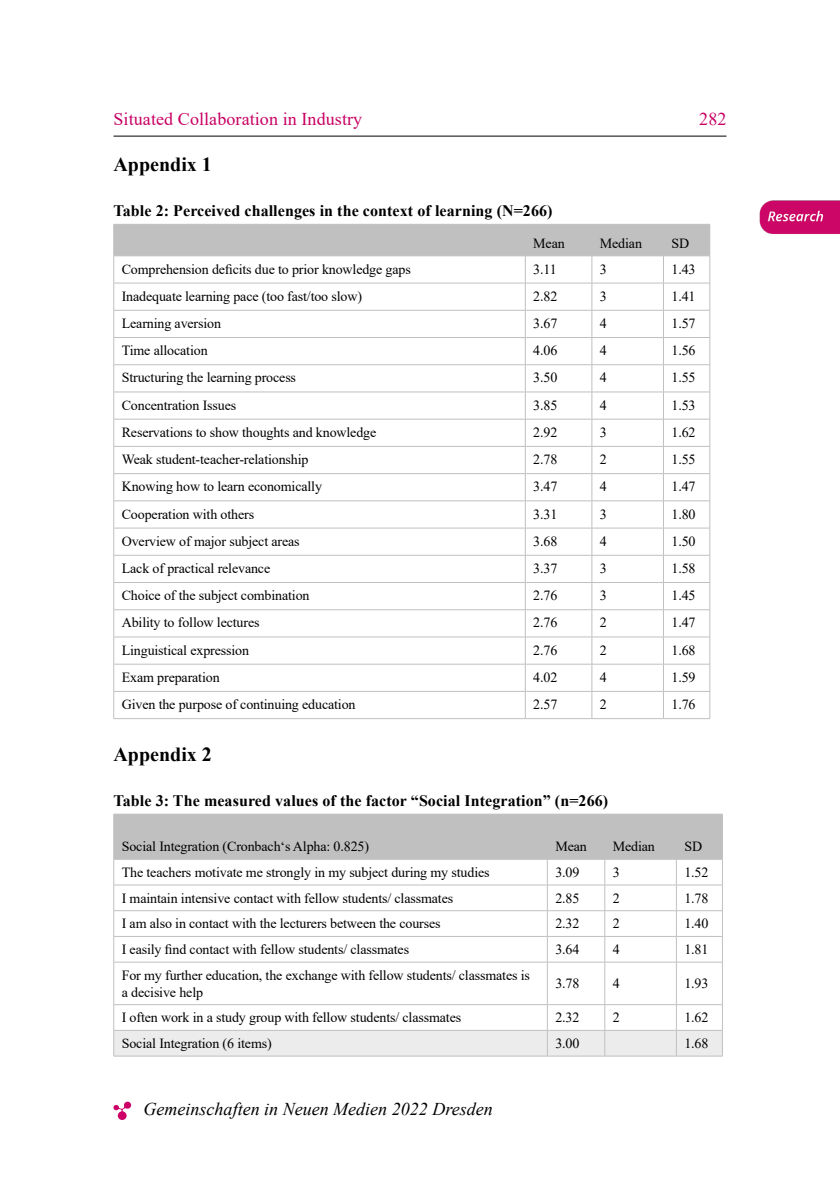
<style>
.page{position:relative;width:840px;height:1191px;background:#fff}
.page>*{position:absolute;margin:0;border:0;box-sizing:border-box;transform-origin:0 0}
.t1{font:700 20px "Times New Roman";color:#000}
.t2{font:18px "Times New Roman PS Italic MT2";color:#000}
.t3{font:18px "Times New Roman PSMT2";letter-spacing:.005em;color:#c80063}
.t4{font:18px "Times New Roman";color:#c80063}
.t5{font:16px "Times New Roman PS Bold MT2";letter-spacing:.005em;color:#000}
.t6{font:14px/16.8px "Times New Roman";letter-spacing:-.01em;color:#000}
</style>
<div class="page">
<svg style="left:113px;top:224px;width:597px;height:494px"></svg>
<hr style="left:113px;top:718px;width:412px;height:1px;background:#c0c0c0">
<hr style="left:525px;top:718px;width:66px;height:1px;background:#c0c0c0">
<hr style="left:591px;top:718px;width:72px;height:1px;background:#c0c0c0">
<hr style="left:663px;top:718px;width:46px;height:1px;background:#c0c0c0">
<hr style="left:113px;top:224px;width:412px;height:1px;background:#c0c0c0">
<hr style="left:113px;top:225px;width:1px;height:31px;background:#c0c0c0">
<hr style="left:525px;top:224px;width:66px;height:1px;background:#c0c0c0">
<hr style="left:591px;top:224px;width:72px;height:1px;background:#c0c0c0">
<hr style="left:663px;top:224px;width:46px;height:1px;background:#c0c0c0">
<hr style="left:709px;top:225px;width:1px;height:31px;background:#c0c0c0">
<hr style="left:113px;top:255px;width:412px;height:1px;background:#c0c0c0">
<hr style="left:525px;top:255px;width:66px;height:1px;background:#c0c0c0">
<hr style="left:591px;top:255px;width:72px;height:1px;background:#c0c0c0">
<hr style="left:663px;top:255px;width:46px;height:1px;background:#c0c0c0">
<svg style="left:113px;top:814px;width:609px;height:147px"></svg>
<hr style="left:113px;top:961px;width:434px;height:1px;background:#c0c0c0">
<hr style="left:113px;top:962px;width:1px;height:42px;background:#c0c0c0">
<hr style="left:547px;top:961px;width:57px;height:1px;background:#c0c0c0">
<hr style="left:546px;top:962px;width:1px;height:42px;background:#c0c0c0">
<hr style="left:604px;top:961px;width:72px;height:1px;background:#c0c0c0">
<hr style="left:604px;top:962px;width:1px;height:42px;background:#c0c0c0">
<hr style="left:676px;top:961px;width:46px;height:1px;background:#c0c0c0">
<hr style="left:675px;top:962px;width:1px;height:42px;background:#c0c0c0">
<hr style="left:721px;top:962px;width:1px;height:42px;background:#c0c0c0">
<hr style="left:113px;top:1004px;width:434px;height:1px;background:#c0c0c0">
<hr style="left:547px;top:1004px;width:57px;height:1px;background:#c0c0c0">
<hr style="left:604px;top:1004px;width:72px;height:1px;background:#c0c0c0">
<hr style="left:676px;top:1004px;width:46px;height:1px;background:#c0c0c0">
<hr style="left:113px;top:859px;width:434px;height:1px;background:#c0c0c0">
<hr style="left:547px;top:859px;width:57px;height:1px;background:#c0c0c0">
<hr style="left:604px;top:859px;width:72px;height:1px;background:#c0c0c0">
<hr style="left:676px;top:859px;width:46px;height:1px;background:#c0c0c0">
<svg style="left:113px;top:1005px;width:609px;height:50px"></svg>
<hr style="left:113px;top:1055px;width:434px;height:1px;background:#c0c0c0">
<hr style="left:547px;top:1055px;width:57px;height:1px;background:#c0c0c0">
<hr style="left:604px;top:1055px;width:72px;height:1px;background:#c0c0c0">
<hr style="left:676px;top:1055px;width:46px;height:1px;background:#c0c0c0">
<hr style="left:113px;top:136px;width:613px;height:1px;background:#000">
<svg style="left:113px;top:1101px;width:18px;height:19px"></svg>
<img style="left:759px;top:200px;width:80px;height:34px">
<p class="t3" style="left:113px;top:107px;width:250px">Situated Collaboration in Industry</p>
<p class="t4" style="left:698px;top:107px;width:29px">282</p>
<h1 class="t1" style="left:113px;top:150px;width:100px">Appendix 1</h1>
<p class="t5" style="left:113px;top:199px;width:440px">Table 2: Perceived challenges in the context of learning (N=266)</p>
<p class="t6" style="left:533px;top:234px;width:33px">Mean</p>
<p class="t6" style="left:599px;top:234px;width:44px">Median</p>
<p class="t6" style="left:671px;top:234px;width:19px">SD</p>
<p class="t6" style="left:122px;top:260px;width:290px">Comprehension deficits due to prior knowledge gaps</p>
<p class="t6" style="left:533px;top:260px;width:25px">3.11</p>
<p class="t6" style="left:599px;top:260px;width:8px">3</p>
<p class="t6" style="left:671px;top:260px;width:26px">1.43</p>
<p class="t6" style="left:122px;top:287px;width:242px">Inadequate learning pace (too fast/too slow)</p>
<p class="t6" style="left:533px;top:287px;width:26px">2.82</p>
<p class="t6" style="left:599px;top:287px;width:8px">3</p>
<p class="t6" style="left:671px;top:287px;width:26px">1.41</p>
<p class="t6" style="left:122px;top:314px;width:101px">Learning aversion</p>
<p class="t6" style="left:533px;top:314px;width:26px">3.67</p>
<p class="t6" style="left:599px;top:314px;width:8px">4</p>
<p class="t6" style="left:671px;top:314px;width:26px">1.57</p>
<p class="t6" style="left:122px;top:342px;width:87px">Time allocation</p>
<p class="t6" style="left:533px;top:342px;width:26px">4.06</p>
<p class="t6" style="left:599px;top:342px;width:8px">4</p>
<p class="t6" style="left:671px;top:342px;width:26px">1.56</p>
<p class="t6" style="left:122px;top:369px;width:176px">Structuring the learning process</p>
<p class="t6" style="left:533px;top:369px;width:26px">3.50</p>
<p class="t6" style="left:599px;top:369px;width:8px">4</p>
<p class="t6" style="left:671px;top:369px;width:26px">1.55</p>
<p class="t6" style="left:122px;top:396px;width:116px">Concentration Issues</p>
<p class="t6" style="left:533px;top:396px;width:26px">3.85</p>
<p class="t6" style="left:599px;top:396px;width:8px">4</p>
<p class="t6" style="left:671px;top:396px;width:26px">1.53</p>
<p class="t6" style="left:122px;top:423px;width:256px">Reservations to show thoughts and knowledge</p>
<p class="t6" style="left:533px;top:423px;width:26px">2.92</p>
<p class="t6" style="left:599px;top:423px;width:8px">3</p>
<p class="t6" style="left:671px;top:423px;width:26px">1.62</p>
<p class="t6" style="left:122px;top:450px;width:188px">Weak student-teacher-relationship</p>
<p class="t6" style="left:533px;top:450px;width:26px">2.78</p>
<p class="t6" style="left:599px;top:450px;width:8px">2</p>
<p class="t6" style="left:671px;top:450px;width:26px">1.55</p>
<p class="t6" style="left:122px;top:478px;width:202px">Knowing how to learn economically</p>
<p class="t6" style="left:533px;top:478px;width:26px">3.47</p>
<p class="t6" style="left:599px;top:478px;width:8px">4</p>
<p class="t6" style="left:671px;top:478px;width:26px">1.47</p>
<p class="t6" style="left:122px;top:505px;width:134px">Cooperation with others</p>
<p class="t6" style="left:533px;top:505px;width:26px">3.31</p>
<p class="t6" style="left:599px;top:505px;width:8px">3</p>
<p class="t6" style="left:671px;top:505px;width:26px">1.80</p>
<p class="t6" style="left:122px;top:532px;width:179px">Overview of major subject areas</p>
<p class="t6" style="left:533px;top:532px;width:26px">3.68</p>
<p class="t6" style="left:599px;top:532px;width:8px">4</p>
<p class="t6" style="left:671px;top:532px;width:26px">1.50</p>
<p class="t6" style="left:122px;top:559px;width:150px">Lack of practical relevance</p>
<p class="t6" style="left:533px;top:559px;width:26px">3.37</p>
<p class="t6" style="left:599px;top:559px;width:8px">3</p>
<p class="t6" style="left:671px;top:559px;width:26px">1.58</p>
<p class="t6" style="left:122px;top:587px;width:189px">Choice of the subject combination</p>
<p class="t6" style="left:533px;top:587px;width:26px">2.76</p>
<p class="t6" style="left:599px;top:587px;width:8px">3</p>
<p class="t6" style="left:671px;top:587px;width:26px">1.45</p>
<p class="t6" style="left:122px;top:614px;width:139px">Ability to follow lectures</p>
<p class="t6" style="left:533px;top:614px;width:26px">2.76</p>
<p class="t6" style="left:599px;top:614px;width:8px">2</p>
<p class="t6" style="left:671px;top:614px;width:26px">1.47</p>
<p class="t6" style="left:122px;top:641px;width:129px">Linguistical expression</p>
<p class="t6" style="left:533px;top:641px;width:26px">2.76</p>
<p class="t6" style="left:599px;top:641px;width:8px">2</p>
<p class="t6" style="left:671px;top:641px;width:26px">1.68</p>
<p class="t6" style="left:122px;top:668px;width:99px">Exam preparation</p>
<p class="t6" style="left:533px;top:668px;width:26px">4.02</p>
<p class="t6" style="left:599px;top:668px;width:8px">4</p>
<p class="t6" style="left:671px;top:668px;width:26px">1.59</p>
<p class="t6" style="left:122px;top:695px;width:235px">Given the purpose of continuing education</p>
<p class="t6" style="left:533px;top:695px;width:26px">2.57</p>
<p class="t6" style="left:599px;top:695px;width:8px">2</p>
<p class="t6" style="left:671px;top:695px;width:26px">1.76</p>
<h1 class="t1" style="left:113px;top:739px;width:100px">Appendix 2</h1>
<p class="t5" style="left:113px;top:789px;width:496px">Table 3: The measured values of the factor “Social Integration” (n=266)</p>
<p class="t6" style="left:122px;top:837px;width:249px">Social Integration (Cronbach‘s Alpha: 0.825)</p>
<p class="t6" style="left:555px;top:837px;width:33px">Mean</p>
<p class="t6" style="left:612px;top:837px;width:44px">Median</p>
<p class="t6" style="left:684px;top:837px;width:19px">SD</p>
<p class="t6" style="left:122px;top:863px;width:369px">The teachers motivate me strongly in my subject during my studies</p>
<p class="t6" style="left:555px;top:863px;width:26px">3.09</p>
<p class="t6" style="left:612px;top:863px;width:8px">3</p>
<p class="t6" style="left:684px;top:863px;width:26px">1.52</p>
<p class="t6" style="left:122px;top:889px;width:333px">I maintain intensive contact with fellow students/ classmates</p>
<p class="t6" style="left:555px;top:889px;width:26px">2.85</p>
<p class="t6" style="left:612px;top:889px;width:8px">2</p>
<p class="t6" style="left:684px;top:889px;width:26px">1.78</p>
<p class="t6" style="left:122px;top:915px;width:320px">I am also in contact with the lecturers between the courses</p>
<p class="t6" style="left:555px;top:915px;width:26px">2.32</p>
<p class="t6" style="left:612px;top:915px;width:8px">2</p>
<p class="t6" style="left:684px;top:915px;width:26px">1.40</p>
<p class="t6" style="left:122px;top:940px;width:289px">I easily find contact with fellow students/ classmates</p>
<p class="t6" style="left:555px;top:940px;width:26px">3.64</p>
<p class="t6" style="left:612px;top:940px;width:8px">4</p>
<p class="t6" style="left:684px;top:940px;width:26px">1.81</p>
<p class="t6" style="left:122px;top:966px;width:409px">For my further education, the exchange with fellow students/ classmates is a decisive help</p>
<p class="t6" style="left:555px;top:974px;width:26px">3.78</p>
<p class="t6" style="left:612px;top:974px;width:8px">4</p>
<p class="t6" style="left:684px;top:974px;width:26px">1.93</p>
<p class="t6" style="left:122px;top:1008px;width:341px">I often work in a study group with fellow students/ classmates</p>
<p class="t6" style="left:555px;top:1008px;width:26px">2.32</p>
<p class="t6" style="left:612px;top:1008px;width:8px">2</p>
<p class="t6" style="left:684px;top:1008px;width:26px">1.62</p>
<p class="t6" style="left:122px;top:1034px;width:151px">Social Integration (6 items)</p>
<p class="t6" style="left:555px;top:1034px;width:26px">3.00</p>
<p class="t6" style="left:684px;top:1034px;width:26px">1.68</p>
<p class="t2" style="left:143px;top:1096px;width:350px">Gemeinschaften in Neuen Medien 2022 Dresden</p>
</div>
